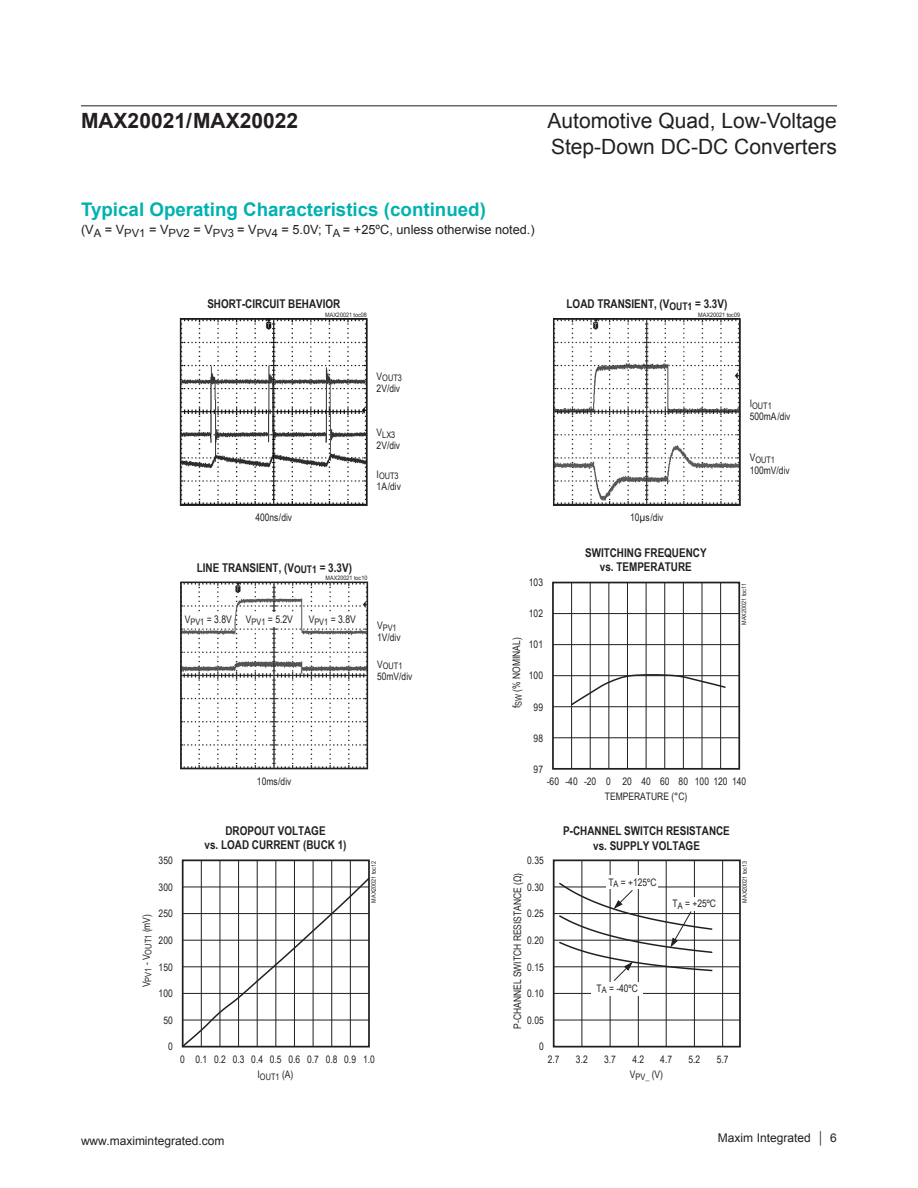
<style>
.page{position:relative;width:918px;height:1188px;background:#fff}
.page>*{position:absolute;margin:0;border:0;box-sizing:border-box;transform-origin:0 0}
.t1{font:21px/25.2px "Arial";color:#231f20}
.t2{font:700 21px "Arial";color:#231f20}
.t3{font:700 18.75px "Arial";color:#00b1b0}
.t4{font:12.75px "Arial";color:#231f20}
.t5{font:700 12.15px/14.5px "Arial Narrow";color:#231f20;text-align:center}
.t6{font:12px "Arial";color:#231f20}
.t7{font:10.5px "Arial Narrow";color:#231f20}
.t8{font:10.35px/15px "Arial Narrow";color:#231f20}
.t9{font:9px "Arial Narrow";color:#231f20}
.t10{font:6px "Arial Narrow";color:#231f20;scale:1.1 1}
.s1{font-size:10.35px}
</style>
<div class="page">
<hr style="left:81px;top:105px;width:756px;height:1px;background:#231f20">
<img style="left:183px;top:321px;width:182px;height:182px">
<div style="left:180px;top:318px;width:188px;height:188px;border:2px solid #231f20"></div>
<img style="left:183px;top:585px;width:182px;height:181px">
<div style="left:180px;top:582px;width:188px;height:187px;border:2px solid #231f20"></div>
<div style="left:306px;top:612px;width:53px;height:15px;background:#fff"></div>
<div style="left:243px;top:612px;width:53px;height:15px;background:#fff"></div>
<div style="left:183px;top:612px;width:51px;height:15px;background:#fff"></div>
<img style="left:556px;top:321px;width:182px;height:182px">
<div style="left:553px;top:318px;width:188px;height:188px;border:2px solid #231f20"></div>
<hr style="left:722px;top:860px;width:1px;height:187px;background:#231f20">
<hr style="left:694px;top:860px;width:1px;height:187px;background:#231f20">
<hr style="left:666px;top:860px;width:1px;height:187px;background:#231f20">
<hr style="left:638px;top:860px;width:1px;height:187px;background:#231f20">
<hr style="left:610px;top:860px;width:1px;height:187px;background:#231f20">
<hr style="left:582px;top:860px;width:1px;height:187px;background:#231f20">
<hr style="left:554px;top:1020px;width:186px;height:1px;background:#231f20">
<hr style="left:554px;top:993px;width:186px;height:1px;background:#231f20">
<hr style="left:554px;top:967px;width:186px;height:1px;background:#231f20">
<hr style="left:554px;top:940px;width:186px;height:1px;background:#231f20">
<hr style="left:554px;top:913px;width:186px;height:1px;background:#231f20">
<hr style="left:554px;top:887px;width:186px;height:1px;background:#231f20">
<div style="left:553px;top:859px;width:188px;height:189px;border:2px solid #231f20"></div>
<div style="left:607px;top:876px;width:51px;height:13px;background:#fff"></div>
<div style="left:591px;top:982px;width:52px;height:14px;background:#fff"></div>
<svg style="left:558px;top:881px;width:156px;height:101px"></svg>
<div style="left:668px;top:897px;width:52px;height:14px;background:#fff"></div>
<hr style="left:553px;top:738px;width:186px;height:1px;background:#231f20">
<hr style="left:553px;top:706px;width:186px;height:1px;background:#231f20">
<hr style="left:553px;top:675px;width:186px;height:1px;background:#231f20">
<hr style="left:553px;top:644px;width:186px;height:1px;background:#231f20">
<hr style="left:553px;top:613px;width:186px;height:1px;background:#231f20">
<div style="left:552px;top:582px;width:188px;height:188px;border:2px solid #231f20"></div>
<hr style="left:683px;top:583px;width:1px;height:186px;background:#231f20">
<hr style="left:702px;top:583px;width:1px;height:186px;background:#231f20">
<hr style="left:720px;top:583px;width:1px;height:186px;background:#231f20">
<hr style="left:646px;top:583px;width:1px;height:186px;background:#231f20">
<hr style="left:627px;top:583px;width:1px;height:186px;background:#231f20">
<hr style="left:664px;top:583px;width:1px;height:186px;background:#231f20">
<hr style="left:609px;top:583px;width:1px;height:186px;background:#231f20">
<hr style="left:590px;top:583px;width:1px;height:186px;background:#231f20">
<hr style="left:571px;top:583px;width:1px;height:186px;background:#231f20">
<svg style="left:570px;top:673px;width:157px;height:34px"></svg>
<hr style="left:331px;top:860px;width:1px;height:187px;background:#231f20">
<hr style="left:350px;top:860px;width:1px;height:187px;background:#231f20">
<hr style="left:294px;top:860px;width:1px;height:187px;background:#231f20">
<hr style="left:276px;top:860px;width:1px;height:187px;background:#231f20">
<hr style="left:313px;top:860px;width:1px;height:187px;background:#231f20">
<hr style="left:220px;top:860px;width:1px;height:187px;background:#231f20">
<hr style="left:201px;top:860px;width:1px;height:187px;background:#231f20">
<hr style="left:257px;top:860px;width:1px;height:187px;background:#231f20">
<hr style="left:238px;top:860px;width:1px;height:187px;background:#231f20">
<svg style="left:181px;top:876px;width:189px;height:172px"></svg>
<h1 class="t2" style="left:81px;top:107px;width:219px">MAX20021/MAX20022</h1>
<h1 class="t1" style="left:547px;top:109px;width:291px">Automotive Quad, Low-Voltage<br>Step-Down DC-DC Converters</h1>
<h2 class="t3" style="left:81px;top:197px;width:406px">Typical Operating Characteristics (continued)</h2>
<p class="t4" style="left:81px;top:222px;width:455px">(V<sub>A</sub> = V<sub>PV1</sub> = V<sub>PV2</sub> = V<sub>PV3</sub> = V<sub>PV4</sub> = 5.0V; T<sub>A</sub> = +25ºC, unless otherwise noted.)</p>
<p class="t5" style="left:207px;top:296px;width:135px">SHORT-CIRCUIT BEHAVIOR</p>
<p class="t10" style="left:325px;top:310px;width:39px">MAX20021 toc08</p>
<p class="t5" style="left:567px;top:296px;width:162px">LOAD TRANSIENT, (V<sub>OUT1</sub> = 3.3V)</p>
<p class="t10" style="left:698px;top:310px;width:39px">MAX20021 toc09</p>
<p class="t9" style="left:377px;top:372px;width:27px"><sup>V</sup>OUT3</p>
<p class="t8" style="left:377px;top:381px;width:25px">2V/div</p>
<p class="t9" style="left:377px;top:428px;width:20px"><sup>V</sup>LX3</p>
<p class="t8" style="left:377px;top:437px;width:25px">2V/div</p>
<p class="t9" style="left:377px;top:470px;width:24px"><sup>I</sup>OUT3</p>
<p class="t8" style="left:377px;top:479px;width:26px">1A/div</p>
<p class="t9" style="left:750px;top:399px;width:24px"><sup>I</sup>OUT1</p>
<p class="t8" style="left:750px;top:408px;width:42px">500mA/div</p>
<p class="t9" style="left:750px;top:453px;width:27px"><sup>V</sup>OUT1</p>
<p class="t8" style="left:750px;top:462px;width:42px">100mV/div</p>
<p class="t8" style="left:255px;top:510px;width:38px">400ns/div</p>
<p class="t8" style="left:630px;top:510px;width:35px">10µs/div</p>
<p class="t5" style="left:197px;top:559px;width:157px">LINE TRANSIENT, (V<sub>OUT1</sub> = 3.3V)</p>
<p class="t10" style="left:326px;top:574px;width:39px">MAX20021 toc10</p>
<p class="t7" style="left:185px;top:612px;width:49px"><span class="s1">V</span><sub>PV1</sub> = 3.8V</p>
<p class="t7" style="left:246px;top:612px;width:49px"><span class="s1">V</span><sub>PV1</sub> = 5.2V</p>
<p class="t7" style="left:309px;top:612px;width:49px"><span class="s1">V</span><sub>PV1</sub> = 3.8V</p>
<p class="t9" style="left:377px;top:621px;width:21px"><sup>V</sup>PV1</p>
<p class="t8" style="left:377px;top:630px;width:25px">1V/div</p>
<p class="t9" style="left:377px;top:659px;width:27px"><sup>V</sup>OUT1</p>
<p class="t8" style="left:377px;top:669px;width:37px">50mV/div</p>
<p class="t8" style="left:529px;top:575px;width:16px">103</p>
<p class="t8" style="left:529px;top:606px;width:16px">102</p>
<p class="t8" style="left:509px;top:708px;width:72px;rotate:-90deg">f<sub>SW</sub> (% NOMINAL)</p>
<p class="t8" style="left:529px;top:637px;width:16px">101</p>
<p class="t8" style="left:529px;top:668px;width:16px">100</p>
<p class="t8" style="left:534px;top:699px;width:11px">99</p>
<p class="t5" style="left:585px;top:545px;width:123px">SWITCHING FREQUENCY vs. TEMPERATURE</p>
<p class="t10" style="left:740px;top:625px;width:39px;rotate:-90deg">MAX20021 toc11</p>
<p class="t8" style="left:534px;top:730px;width:11px">98</p>
<p class="t8" style="left:534px;top:761px;width:11px">97</p>
<p class="t8" style="left:257px;top:773px;width:36px">10ms/div</p>
<p class="t8" style="left:547px;top:773px;width:87px">-60 -40 -20 0 20</p>
<p class="t8" style="left:660px;top:773px;width:11px">60</p>
<p class="t8" style="left:605px;top:773px;width:143px;text-indent:74px">80 100 120 140<br>TEMPERATURE (°C)</p>
<p class="t8" style="left:641px;top:773px;width:11px">40</p>
<p class="t5" style="left:205px;top:823px;width:143px">DROPOUT VOLTAGE<br>vs. LOAD CURRENT (BUCK 1)</p>
<p class="t5" style="left:563px;top:823px;width:168px">P-CHANNEL SWITCH RESISTANCE vs. SUPPLY VOLTAGE</p>
<p class="t8" style="left:159px;top:853px;width:16px">350</p>
<p class="t8" style="left:159px;top:879px;width:16px">300</p>
<p class="t8" style="left:159px;top:906px;width:16px">250</p>
<p class="t8" style="left:139px;top:987px;width:75px;rotate:-90deg">V<sub>PV1</sub> - V<sub>OUT1</sub> (mV)</p>
<p class="t8" style="left:159px;top:932px;width:16px">200</p>
<p class="t8" style="left:159px;top:959px;width:16px">150</p>
<p class="t8" style="left:159px;top:986px;width:16px">100</p>
<p class="t8" style="left:163px;top:1012px;width:11px">50</p>
<p class="t10" style="left:369px;top:903px;width:39px;rotate:-90deg">MAX20021 toc12</p>
<p class="t8" style="left:527px;top:853px;width:18px">0.35</p>
<p class="t8" style="left:510px;top:1029px;width:157px;rotate:-90deg">P-CHANNEL SWITCH RESISTANCE (Ω)</p>
<p class="t8" style="left:527px;top:879px;width:18px">0.30</p>
<p class="t8" style="left:527px;top:906px;width:18px">0.25</p>
<p class="t8" style="left:527px;top:932px;width:18px">0.20</p>
<p class="t8" style="left:527px;top:959px;width:18px">0.15</p>
<p class="t8" style="left:527px;top:986px;width:18px">0.10</p>
<p class="t8" style="left:527px;top:1012px;width:18px">0.05</p>
<p class="t8" style="left:608px;top:874px;width:50px">T<sub>A</sub> = +125ºC</p>
<p class="t8" style="left:673px;top:895px;width:45px">T<sub>A</sub> = +25ºC</p>
<p class="t10" style="left:740px;top:903px;width:39px;rotate:-90deg">MAX20021 toc13</p>
<p class="t8" style="left:597px;top:980px;width:43px">T<sub>A</sub> = -40ºC</p>
<p class="t8" style="left:168px;top:1039px;width:6px">0</p>
<p class="t8" style="left:539px;top:1039px;width:6px">0</p>
<p class="t8" style="left:180px;top:1051px;width:196px">0 0.1 0.2 0.3 0.4 0.5 0.6 0.7 0.8 0.9 1.0</p>
<p class="t8" style="left:548px;top:1051px;width:13px">2.7</p>
<p class="t8" style="left:576px;top:1051px;width:13px">3.2</p>
<p class="t8" style="left:604px;top:1051px;width:13px">3.7</p>
<p class="t8" style="left:632px;top:1051px;width:13px">4.2</p>
<p class="t8" style="left:660px;top:1051px;width:13px">4.7</p>
<p class="t8" style="left:689px;top:1051px;width:13px">5.2</p>
<p class="t8" style="left:717px;top:1051px;width:13px">5.7</p>
<p class="t8" style="left:258px;top:1067px;width:37px">I<sub>OUT1</sub> (A)</p>
<p class="t8" style="left:630px;top:1067px;width:35px">V<sub>PV_</sub> (V)</p>
<p class="t6" style="left:81px;top:1133px;width:145px">www.maximintegrated.com</p>
<p class="t6" style="left:718px;top:1130px;width:121px">Maxim Integrated │ 6</p>
</div>
